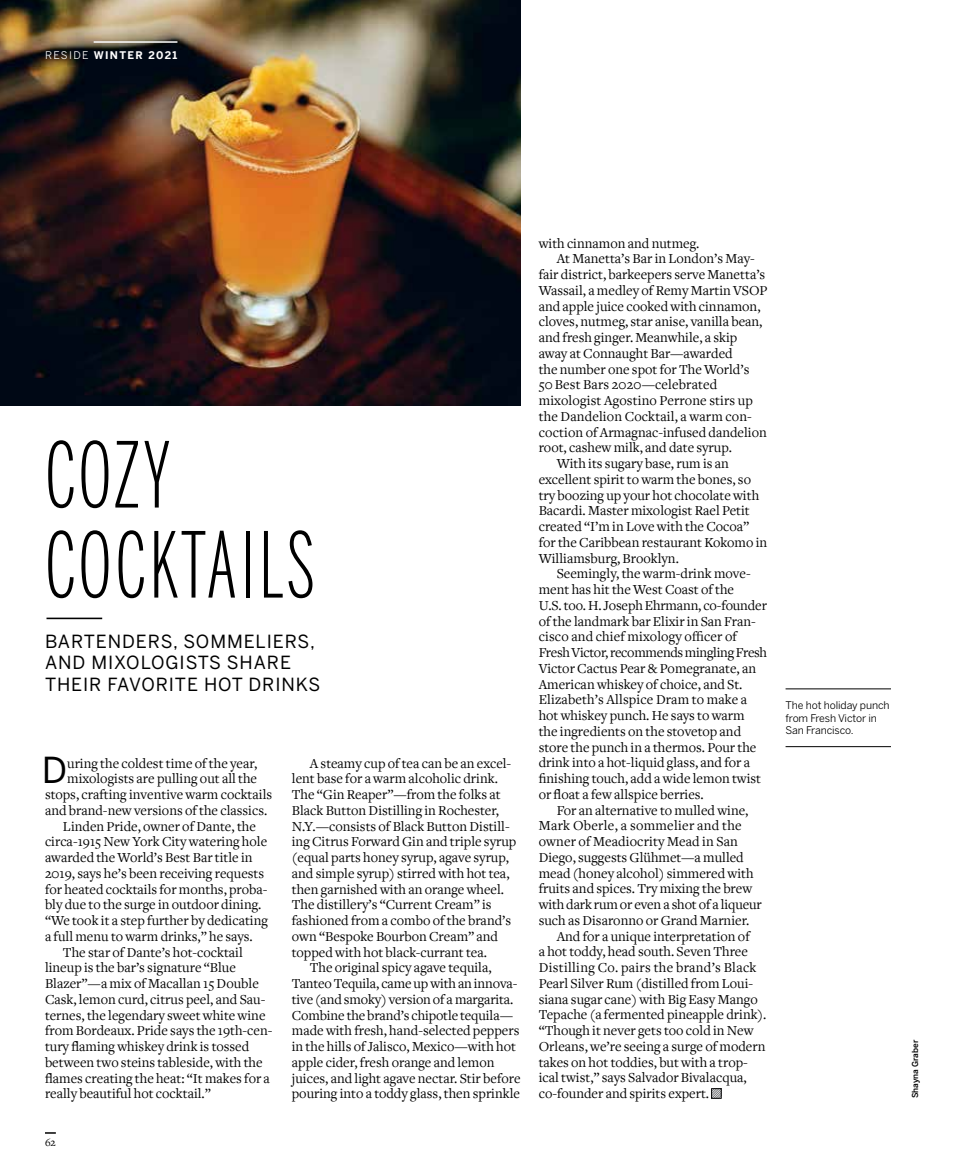
<style>
.page{position:relative;width:972px;height:1175px;background:#fff}
.page>*{position:absolute;margin:0;border:0;box-sizing:border-box;transform-origin:0 0}
.t1{font:300 90px/90px "Benton Sans Extra Comp";letter-spacing:.03em;color:#000}
.t2{font:35.55px "Benton Sans";color:#000}
.t3{font:18px/21.6px "Benton Sans";letter-spacing:.05em;color:#000}
.t4{font:14.25px "Freight Text";color:#000}
.t5{font:14.25px "Freight Text";letter-spacing:.02em;color:#000}
.t6{font:14.25px "Freight Text";letter-spacing:-.02em;color:#000}
.t7{font:11.25px "Freight Text";color:#000}
.t8{font:10.5px/12.8px "Benton Sans";letter-spacing:-.01em;color:#000}
.t9{font:700 10.5px "Benton Sans";letter-spacing:.13em;color:#fff}
.t10{font:500 8.25px "Benton Sans";color:#000}
.s1{font-weight:400}
</style>
<div class="page">
<img style="left:0;top:0;width:521px;height:405px">
<hr style="left:47px;top:617px;width:55px;height:2px;background:#000">
<hr style="left:94px;top:41px;width:83px;height:2px;background:#fff">
<svg style="left:713px;top:1090px;width:6px;height:6px"></svg>
<div style="left:711px;top:1088px;width:10px;height:10px;border:1px solid #000"></div>
<hr style="left:786px;top:688px;width:105px;height:1px;background:#000">
<hr style="left:786px;top:746px;width:105px;height:1px;background:#000">
<p class="t9" style="left:45px;top:48px;width:134px"><span class="s1">RESIDE</span> WINTER 2021</p>
<h1 class="t1" style="left:45px;top:428px;width:271px">COZY<br>COCKTAILS</h1>
<p class="t3" style="left:45px;top:630px;width:277px">BARTENDERS, SOMMELIERS,<br>AND MIXOLOGISTS SHARE<br>THEIR FAVORITE HOT DRINKS</p>
<h2 class="t2" style="left:42px;top:749px;width:27px">D</h2>
<p class="t4" style="left:67px;top:755px;width:192px">uring the coldest time of the year,</p>
<p class="t4" style="left:67px;top:771px;width:191px">mixologists are pulling out all the</p>
<p class="t4" style="left:45px;top:786px;width:229px">stops, crafting inventive warm cocktails</p>
<p class="t4" style="left:45px;top:802px;width:224px">and brand-new versions of the classics.</p>
<p class="t4" style="left:63px;top:818px;width:194px">Linden Pride, owner of Dante, the</p>
<p class="t4" style="left:45px;top:834px;width:224px">circa-1915 New York City watering hole</p>
<p class="t4" style="left:45px;top:849px;width:209px">awarded the World’s Best Bar title in</p>
<p class="t4" style="left:45px;top:865px;width:221px">2019, says he’s been receiving requests</p>
<p class="t4" style="left:45px;top:881px;width:224px">for heated cocktails for months, proba-</p>
<p class="t4" style="left:45px;top:897px;width:218px">bly due to the surge in outdoor dining.</p>
<p class="t4" style="left:45px;top:912px;width:224px">“We took it a step further by dedicating</p>
<p class="t4" style="left:45px;top:928px;width:209px">a full menu to warm drinks,” he says.</p>
<p class="t4" style="left:63px;top:944px;width:181px">The star of Dante’s hot-cocktail</p>
<p class="t4" style="left:45px;top:959px;width:192px">lineup is the bar’s signature “Blue</p>
<p class="t4" style="left:45px;top:975px;width:215px">Blazer”—a mix of Macallan 15 Double</p>
<p class="t4" style="left:45px;top:991px;width:222px">Cask, lemon curd, citrus peel, and Sau-</p>
<p class="t4" style="left:45px;top:1007px;width:222px">ternes, the legendary sweet white wine</p>
<p class="t4" style="left:45px;top:1022px;width:229px">from Bordeaux. Pride says the 19th-cen-</p>
<p class="t4" style="left:45px;top:1038px;width:206px">tury flaming whiskey drink is tossed</p>
<p class="t4" style="left:45px;top:1054px;width:219px">between two steins tableside, with the</p>
<p class="t4" style="left:45px;top:1070px;width:226px">flames creating the heat: “It makes for a</p>
<p class="t4" style="left:45px;top:1085px;width:167px">really beautiful hot cocktail.”</p>
<p class="t7" style="left:45px;top:1135px;width:12px">62</p>
<p class="t4" style="left:310px;top:755px;width:203px">A steamy cup of tea can be an excel-</p>
<p class="t4" style="left:292px;top:771px;width:208px">lent base for a warm alcoholic drink.</p>
<p class="t4" style="left:292px;top:786px;width:210px">The “Gin Reaper”—from the folks at</p>
<p class="t4" style="left:292px;top:802px;width:209px">Black Button Distilling in Rochester,</p>
<p class="t4" style="left:292px;top:818px;width:219px">N.Y.—consists of Black Button Distill-</p>
<p class="t4" style="left:292px;top:834px;width:226px">ing Citrus Forward Gin and triple syrup</p>
<p class="t4" style="left:292px;top:849px;width:219px">(equal parts honey syrup, agave syrup,</p>
<p class="t4" style="left:292px;top:865px;width:219px">and simple syrup) stirred with hot tea,</p>
<p class="t4" style="left:292px;top:881px;width:214px">then garnished with an orange wheel.</p>
<p class="t4" style="left:292px;top:897px;width:201px">The distillery’s “Current Cream” is</p>
<p class="t4" style="left:292px;top:912px;width:221px">fashioned from a combo of the brand’s</p>
<p class="t4" style="left:292px;top:928px;width:208px">own “Bespoke Bourbon Cream” and</p>
<p class="t4" style="left:292px;top:944px;width:197px">topped with hot black-currant tea.</p>
<p class="t4" style="left:310px;top:959px;width:183px">The original spicy agave tequila,</p>
<p class="t4" style="left:292px;top:975px;width:227px">Tanteo Tequila, came up with an innova-</p>
<p class="t4" style="left:292px;top:991px;width:223px">tive (and smoky) version of a margarita.</p>
<p class="t4" style="left:292px;top:1007px;width:223px">Combine the brand’s chipotle tequila—</p>
<p class="t4" style="left:292px;top:1022px;width:229px">made with fresh, hand-selected peppers</p>
<p class="t4" style="left:292px;top:1038px;width:226px">in the hills of Jalisco, Mexico—with hot</p>
<p class="t4" style="left:292px;top:1054px;width:204px">apple cider, fresh orange and lemon</p>
<p class="t4" style="left:292px;top:1070px;width:230px">juices, and light agave nectar. Stir before</p>
<p class="t4" style="left:292px;top:1085px;width:230px">pouring into a toddy glass, then sprinkle</p>
<p class="t4" style="left:539px;top:235px;width:162px">with cinnamon and nutmeg.</p>
<p class="t4" style="left:557px;top:251px;width:200px">At Manetta’s Bar in London’s May-</p>
<p class="t4" style="left:539px;top:266px;width:228px">fair district, barkeepers serve Manetta’s</p>
<p class="t4" style="left:539px;top:282px;width:230px">Wassail, a medley of Remy Martin VSOP</p>
<p class="t4" style="left:539px;top:298px;width:223px">and apple juice cooked with cinnamon,</p>
<p class="t4" style="left:539px;top:314px;width:225px">cloves, nutmeg, star anise, vanilla bean,</p>
<p class="t4" style="left:539px;top:329px;width:200px">and fresh ginger. Meanwhile, a skip</p>
<p class="t4" style="left:539px;top:345px;width:195px">away at Connaught Bar—awarded</p>
<p class="t4" style="left:539px;top:361px;width:212px">the number one spot for The World’s</p>
<p class="t4" style="left:539px;top:377px;width:180px">50 Best Bars 2020—celebrated</p>
<p class="t4" style="left:539px;top:392px;width:216px">mixologist Agostino Perrone stirs up</p>
<p class="t4" style="left:539px;top:408px;width:215px">the Dandelion Cocktail, a warm con-</p>
<p class="t4" style="left:539px;top:424px;width:230px">coction of Armagnac-infused dandelion</p>
<p class="t4" style="left:539px;top:440px;width:195px">root, cashew milk, and date syrup.</p>
<p class="t4" style="left:557px;top:455px;width:174px">With its sugary base, rum is an</p>
<p class="t4" style="left:539px;top:471px;width:214px">excellent spirit to warm the bones, so</p>
<p class="t4" style="left:539px;top:487px;width:222px">try boozing up your hot chocolate with</p>
<p class="t4" style="left:539px;top:503px;width:213px">Bacardi. Master mixologist Rael Petit</p>
<p class="t4" style="left:539px;top:518px;width:212px">created “I’m in Love with the Cocoa”</p>
<p class="t4" style="left:539px;top:534px;width:230px">for the Caribbean restaurant Kokomo in</p>
<p class="t4" style="left:539px;top:550px;width:142px">Williamsburg, Brooklyn.</p>
<p class="t4" style="left:557px;top:566px;width:195px">Seemingly, the warm-drink move-</p>
<p class="t4" style="left:539px;top:581px;width:197px">ment has hit the West Coast of the</p>
<p class="t4" style="left:539px;top:597px;width:230px">U.S. too. H. Joseph Ehrmann, co-founder</p>
<p class="t4" style="left:539px;top:613px;width:219px">of the landmark bar Elixir in San Fran-</p>
<p class="t4" style="left:539px;top:629px;width:200px">cisco and chief mixology officer of</p>
<p class="t6" style="left:539px;top:644px;width:230px">Fresh Victor, recommends mingling Fresh</p>
<p class="t4" style="left:539px;top:660px;width:219px">Victor Cactus Pear &amp; Pomegranate, an</p>
<p class="t4" style="left:539px;top:676px;width:205px">American whiskey of choice, and St.</p>
<p class="t4" style="left:539px;top:692px;width:210px">Elizabeth’s Allspice Dram to make a</p>
<p class="t4" style="left:539px;top:707px;width:207px">hot whiskey punch. He says to warm</p>
<p class="t4" style="left:539px;top:723px;width:204px">the ingredients on the stovetop and</p>
<p class="t4" style="left:539px;top:739px;width:219px">store the punch in a thermos. Pour the</p>
<p class="t4" style="left:539px;top:755px;width:213px">drink into a hot-liquid glass, and for a</p>
<p class="t4" style="left:539px;top:770px;width:224px">finishing touch, add a wide lemon twist</p>
<p class="t4" style="left:539px;top:786px;width:167px">or float a few allspice berries.</p>
<p class="t4" style="left:557px;top:802px;width:193px">For an alternative to mulled wine,</p>
<p class="t5" style="left:539px;top:818px;width:205px">Mark Oberle, a sommelier and the</p>
<p class="t4" style="left:539px;top:833px;width:201px">owner of Meadiocrity Mead in San</p>
<p class="t4" style="left:539px;top:849px;width:207px">Diego, suggests Glühmet—a mulled</p>
<p class="t4" style="left:539px;top:865px;width:216px">mead (honey alcohol) simmered with</p>
<p class="t4" style="left:539px;top:881px;width:215px">fruits and spices. Try mixing the brew</p>
<p class="t4" style="left:539px;top:896px;width:225px">with dark rum or even a shot of a liqueur</p>
<p class="t4" style="left:539px;top:912px;width:212px">such as Disaronno or Grand Marnier.</p>
<p class="t4" style="left:557px;top:928px;width:195px">And for a unique interpretation of</p>
<p class="t4" style="left:539px;top:944px;width:211px">a hot toddy, head south. Seven Three</p>
<p class="t5" style="left:539px;top:959px;width:219px">Distilling Co. pairs the brand’s Black</p>
<p class="t4" style="left:539px;top:975px;width:216px">Pearl Silver Rum (distilled from Loui-</p>
<p class="t4" style="left:539px;top:991px;width:221px">siana sugar cane) with Big Easy Mango</p>
<p class="t4" style="left:539px;top:1007px;width:229px">Tepache (a fermented pineapple drink).</p>
<p class="t4" style="left:539px;top:1022px;width:216px">“Though it never gets too cold in New</p>
<p class="t4" style="left:539px;top:1038px;width:228px">Orleans, we’re seeing a surge of modern</p>
<p class="t4" style="left:539px;top:1054px;width:211px">takes on hot toddies, but with a trop-</p>
<p class="t4" style="left:539px;top:1070px;width:210px">ical twist,” says Salvador Bivalacqua,</p>
<p class="t4" style="left:539px;top:1085px;width:172px">co-founder and spirits expert.</p>
<p class="t8" style="left:786px;top:698px;width:106px">The hot holiday punch from Fresh Victor in<br>San Francisco.</p>
<p class="t10" style="left:910px;top:1098px;width:60px;rotate:-90deg">Shayna Graber</p>
</div>
